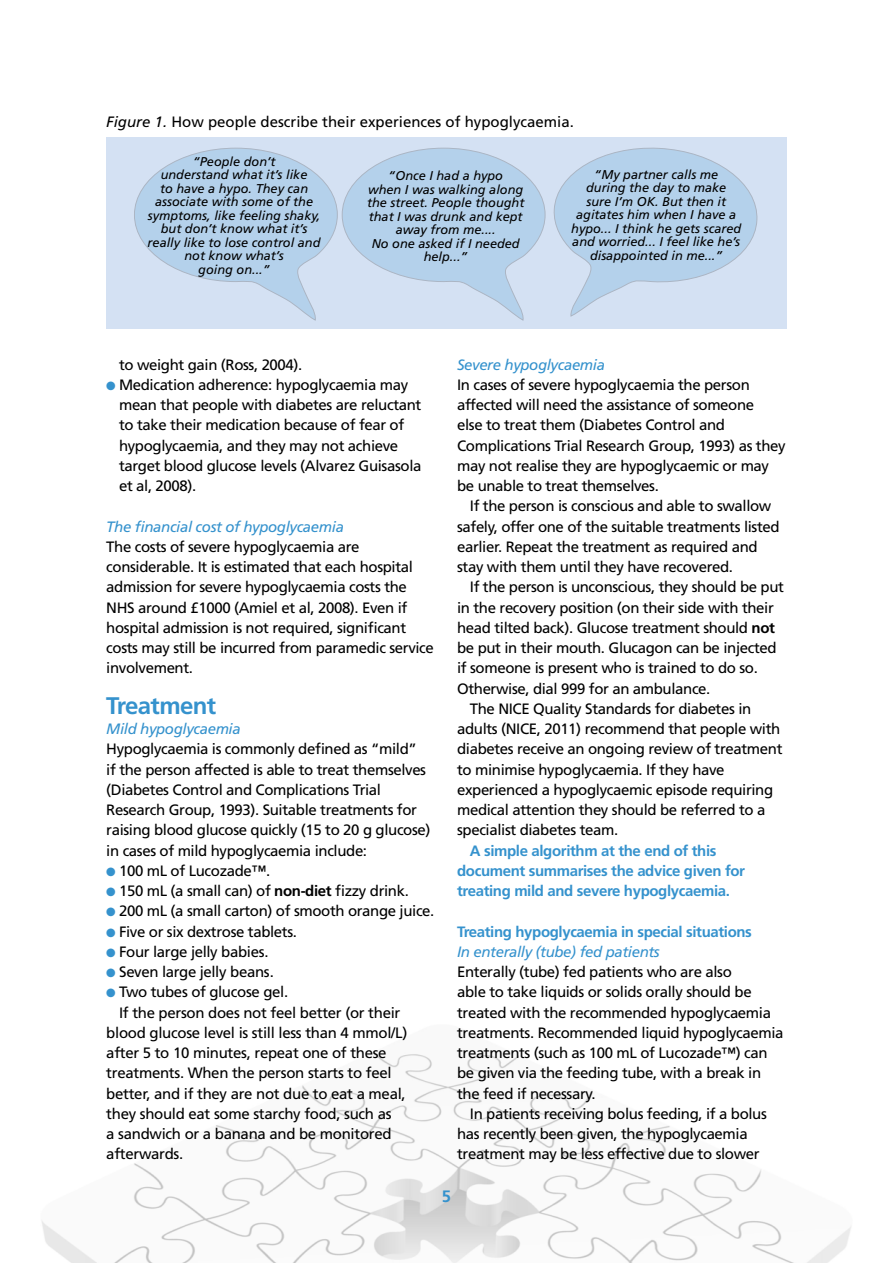
<style>
.page{position:relative;width:893px;height:1263px;background:#fff}
.page>*{position:absolute;margin:0;border:0;box-sizing:border-box;transform-origin:0 0}
.t1{font:700 24px "Frutiger";letter-spacing:-.025em;color:#3592cd}
.t2{font:700 16.5px "Frutiger";color:#3592cd}
.t3{font:15px/20.2px "Frutiger";letter-spacing:-.025em;color:#000}
.t4{font:700 15px/20.2px "Frutiger";letter-spacing:-.025em;color:#3592cd}
.t5{font:italic 15px "Frutiger";letter-spacing:-.025em;color:#3592cd}
.t6{font:15px "Frutiger";color:#000}
.t7{font:italic 12.75px/13.5px "Frutiger";color:#000;text-align:center}
.s1{font-style:italic}
.s2{color:#3592cd}
.s3{font-weight:700}
</style>
<div class="page">
<div style="left:106px;top:137px;width:681px;height:192px;background:#d4e1f3"></div>
<img style="left:42px;top:1052px;width:809px;height:211px">
<svg style="left:554px;top:148px;width:203px;height:169px"></svg>
<svg style="left:134px;top:148px;width:411px;height:173px"></svg>
<p class="t6" style="left:106px;top:113px;width:469px"><span class="s1">Figure 1.</span> How people describe their experiences of hypoglycaemia.</p>
<p class="t7" style="left:571px;top:167px;width:172px">“My partner calls me<br>during the day to make<br>sure I’m OK. But then it agitates him when I have a hypo... I think he gets scared and worried... I feel like he’s disappointed in me...”</p>
<p class="t7" style="left:148px;top:154px;width:174px">“People don’t<br>understand what it’s like<br>to have a hypo. They can associate with some of the symptoms, like feeling shaky, but don’t know what it’s really like to lose control and not know what’s<br>going on...”</p>
<p class="t7" style="left:367px;top:169px;width:159px">“Once I had a hypo<br>when I was walking along the street. People thought that I was drunk and kept away from me....<br>No one asked if I needed help...”</p>
<p class="t3" style="left:119px;top:354px;width:185px">to weight gain (Ross, 2004).</p>
<p class="t3" style="left:119px;top:374px;width:304px;text-indent:-13px"><span class="s2">●</span> Medication adherence: hypoglycaemia may mean that people with diabetes are reluctant to take their medication because of fear of hypoglycaemia, and they may not achieve target blood glucose levels (Alvarez Guisasola et al, 2008).</p>
<p class="t5" style="left:106px;top:518px;width:239px">The financial cost of hypoglycaemia</p>
<p class="t3" style="left:106px;top:536px;width:329px">The costs of severe hypoglycaemia are considerable. It is estimated that each hospital admission for severe hypoglycaemia costs the NHS around £1000 (Amiel et al, 2008). Even if hospital admission is not required, significant costs may still be incurred from paramedic service involvement.</p>
<h1 class="t1" style="left:106px;top:691px;width:111px">Treatment</h1>
<p class="t5" style="left:106px;top:720px;width:136px">Mild hypoglycaemia</p>
<p class="t3" style="left:106px;top:739px;width:326px">Hypoglycaemia is commonly defined as “mild”<br>if the person affected is able to treat themselves (Diabetes Control and Complications Trial Research Group, 1993). Suitable treatments for raising blood glucose quickly (15 to 20 g glucose) in cases of mild hypoglycaemia include:</p>
<p class="t3" style="left:106px;top:860px;width:165px"><span class="s2">●</span> 100 mL of Lucozade™.</p>
<p class="t3" style="left:106px;top:881px;width:304px"><span class="s2">●</span> 150 mL (a small can) of <span class="s3">non-diet</span> fizzy drink.</p>
<p class="t3" style="left:106px;top:901px;width:330px"><span class="s2">●</span> 200 mL (a small carton) of smooth orange juice.</p>
<p class="t3" style="left:106px;top:921px;width:192px"><span class="s2">●</span> Five or six dextrose tablets.</p>
<p class="t3" style="left:106px;top:941px;width:164px"><span class="s2">●</span> Four large jelly babies.</p>
<p class="t3" style="left:106px;top:962px;width:169px"><span class="s2">●</span> Seven large jelly beans.</p>
<p class="t3" style="left:106px;top:982px;width:183px"><span class="s2">●</span> Two tubes of glucose gel.</p>
<p class="t3" style="left:119px;top:1002px;width:283px">If the person does not feel better (or their</p>
<p class="t3" style="left:106px;top:1022px;width:302px">blood glucose level is still less than 4 mmol/L)</p>
<p class="t3" style="left:106px;top:1043px;width:282px">after 5 to 10 minutes, repeat one of these</p>
<p class="t3" style="left:106px;top:1063px;width:287px">treatments. When the person starts to feel</p>
<p class="t3" style="left:106px;top:1083px;width:301px">better, and if they are not due to eat a meal,</p>
<p class="t3" style="left:106px;top:1103px;width:287px">they should eat some starchy food, such as</p>
<p class="t3" style="left:106px;top:1124px;width:287px">a sandwich or a banana and be monitored</p>
<p class="t3" style="left:106px;top:1144px;width:79px">afterwards.</p>
<p class="t5" style="left:457px;top:356px;width:149px">Severe hypoglycaemia</p>
<p class="t3" style="left:457px;top:374px;width:330px">In cases of severe hypoglycaemia the person affected will need the assistance of someone<br>else to treat them (Diabetes Control and Complications Trial Research Group, 1993) as they may not realise they are hypoglycaemic or may be unable to treat themselves.</p>
<p class="t3" style="left:457px;top:496px;width:324px;text-indent:13px">If the person is conscious and able to swallow safely, offer one of the suitable treatments listed earlier. Repeat the treatment as required and stay with them until they have recovered.</p>
<p class="t3" style="left:470px;top:577px;width:316px">If the person is unconscious, they should be put</p>
<p class="t3" style="left:457px;top:597px;width:318px">in the recovery position (on their side with their</p>
<p class="t3" style="left:457px;top:617px;width:319px">head tilted back). Glucose treatment should <span class="s3">not</span></p>
<p class="t3" style="left:457px;top:638px;width:321px">be put in their mouth. Glucagon can be injected</p>
<p class="t3" style="left:457px;top:658px;width:302px">if someone is present who is trained to do so.</p>
<p class="t3" style="left:457px;top:678px;width:255px">Otherwise, dial 999 for an ambulance.</p>
<p class="t3" style="left:470px;top:698px;width:283px">The NICE Quality Standards for diabetes in</p>
<p class="t3" style="left:457px;top:719px;width:325px">adults (NICE, 2011) recommend that people with</p>
<p class="t3" style="left:457px;top:739px;width:327px">diabetes receive an ongoing review of treatment</p>
<p class="t3" style="left:457px;top:759px;width:269px">to minimise hypoglycaemia. If they have</p>
<p class="t3" style="left:457px;top:779px;width:318px">experienced a hypoglycaemic episode requiring</p>
<p class="t3" style="left:457px;top:800px;width:310px">medical attention they should be referred to a</p>
<p class="t3" style="left:457px;top:820px;width:163px">specialist diabetes team.</p>
<p class="t4" style="left:457px;top:840px;width:289px;text-indent:13px">A simple algorithm at the end of this document summarises the advice given for treating mild and severe hypoglycaemia.</p>
<p class="t4" style="left:457px;top:921px;width:296px">Treating hypoglycaemia in special situations</p>
<p class="t5" style="left:457px;top:943px;width:204px">In enterally (tube) fed patients</p>
<p class="t3" style="left:457px;top:962px;width:328px">Enterally (tube) fed patients who are also<br>able to take liquids or solids orally should be treated with the recommended hypoglycaemia treatments. Recommended liquid hypoglycaemia treatments (such as 100 mL of Lucozade™) can be given via the feeding tube, with a break in the feed if necessary.</p>
<p class="t3" style="left:457px;top:1103px;width:311px;text-indent:13px">In patients receiving bolus feeding, if a bolus has recently been given, the hypoglycaemia treatment may be less effective due to slower</p>
<p class="t2" style="left:442px;top:1187px;width:11px">5</p>
</div>
